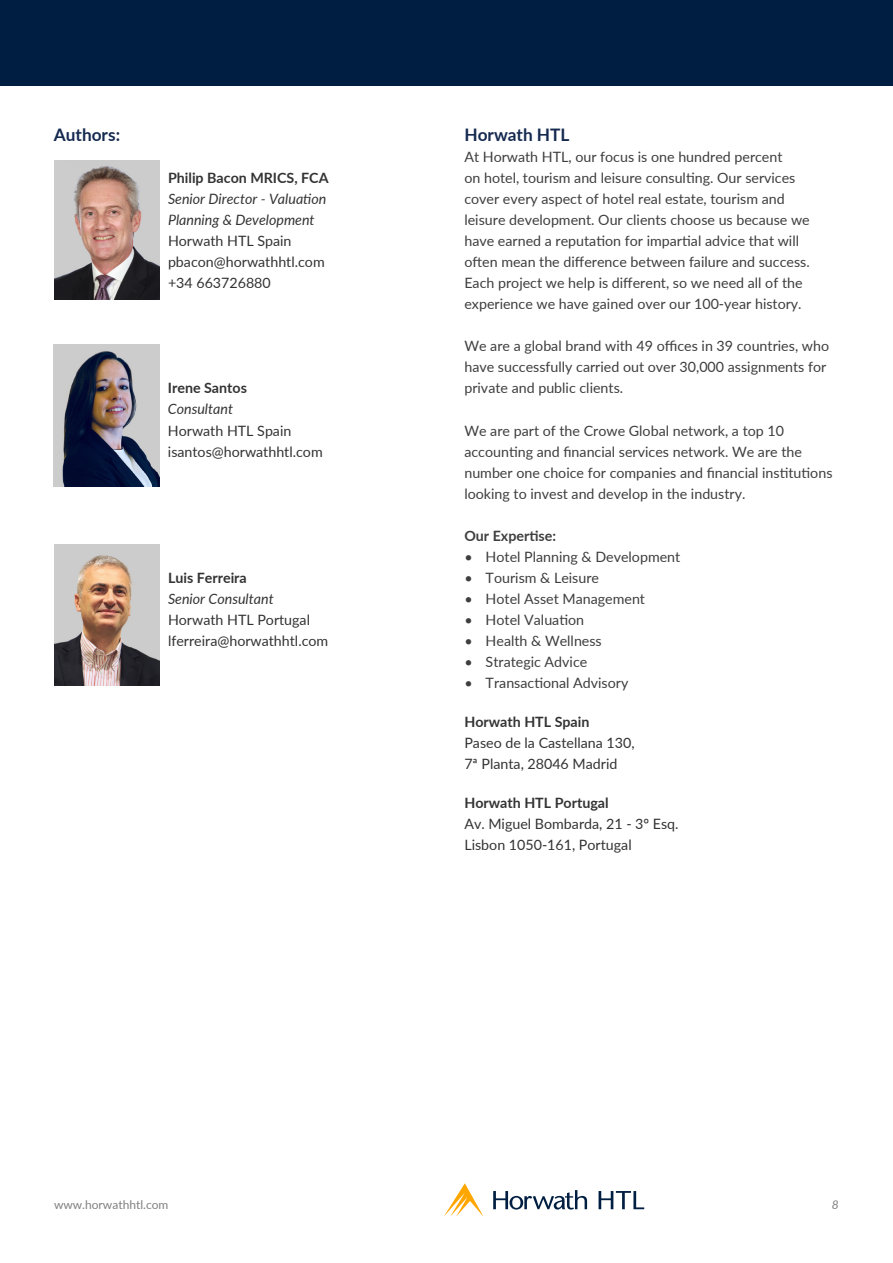
<style>
.page{position:relative;width:893px;height:1263px;background:#fff}
.page>*{position:absolute;margin:0;border:0;box-sizing:border-box;transform-origin:0 0}
.t1{font:700 17.25px "Lato";color:#162a50}
.t2{font:14.25px/21px "Lato";color:#3e3e3f}
.t3{font:14.25px "Lato";color:#333}
.t4{font:700 14.25px "Lato";color:#333}
.t5{font:italic 14.25px "Lato";color:#333}
.t6{font:700 14.25px "Lato";color:#3e3e3f}
.t7{font:12px "Lato";color:#808080}
.t8{font:italic 12px "Lato";color:#808080}
</style>
<div class="page">
<img style="left:54px;top:344px;width:105px;height:142px">
<div style="left:0;top:0;width:893px;height:85px;background:#001e41"></div>
<svg style="left:445px;top:1183px;width:38px;height:32px"></svg>
<svg style="left:493px;top:1190px;width:94px;height:19px"></svg>
<svg style="left:599px;top:1191px;width:45px;height:18px"></svg>
<img style="left:54px;top:160px;width:105px;height:140px">
<img style="left:54px;top:544px;width:105px;height:142px">
<p class="t1" style="left:54px;top:122px;width:68px">Authors:</p>
<p class="t4" style="left:168px;top:168px;width:162px">Philip Bacon MRICS, FCA</p>
<p class="t5" style="left:168px;top:189px;width:160px">Senior Director - Valuation</p>
<p class="t5" style="left:168px;top:210px;width:148px">Planning &amp; Development</p>
<p class="t3" style="left:168px;top:231px;width:125px">Horwath HTL Spain</p>
<p class="t3" style="left:168px;top:252px;width:158px">pbacon@horwathhtl.com</p>
<p class="t3" style="left:168px;top:273px;width:104px">+34 663726880</p>
<p class="t4" style="left:168px;top:378px;width:81px">Irene Santos</p>
<p class="t5" style="left:168px;top:399px;width:67px">Consultant</p>
<p class="t3" style="left:168px;top:420px;width:125px">Horwath HTL Spain</p>
<p class="t3" style="left:168px;top:441px;width:156px">isantos@horwathhtl.com</p>
<p class="t4" style="left:168px;top:567px;width:80px">Luis Ferreira</p>
<p class="t5" style="left:168px;top:588px;width:107px">Senior Consultant</p>
<p class="t3" style="left:168px;top:609px;width:144px">Horwath HTL Portugal</p>
<p class="t3" style="left:168px;top:630px;width:162px">lferreira@horwathhtl.com</p>
<p class="t1" style="left:464px;top:122px;width:107px">Horwath HTL</p>
<p class="t2" style="left:464px;top:146px;width:347px">At Horwath HTL, our focus is one hundred percent<br>on hotel, tourism and leisure consulting. Our services cover every aspect of hotel real estate, tourism and leisure development. Our clients choose us because we have earned a reputation for impartial advice that will often mean the difference between failure and success.<br>Each project we help is different, so we need all of the experience we have gained over our 100-year history.</p>
<p class="t2" style="left:464px;top:335px;width:366px">We are a global brand with 49 offices in 39 countries, who have successfully carried out over 30,000 assignments for private and public clients.</p>
<p class="t2" style="left:464px;top:419px;width:370px">We are part of the Crowe Global network, a top 10 accounting and financial services network. We are the number one choice for companies and financial institutions looking to invest and develop in the industry.</p>
<p class="t6" style="left:464px;top:525px;width:93px">Our Expertise:</p>
<p class="t2" style="left:464px;top:545px;width:217px">• Hotel Planning &amp; Development</p>
<p class="t2" style="left:464px;top:566px;width:136px">• Tourism &amp; Leisure</p>
<p class="t2" style="left:464px;top:587px;width:182px">• Hotel Asset Management</p>
<p class="t2" style="left:464px;top:608px;width:121px">• Hotel Valuation</p>
<p class="t2" style="left:464px;top:629px;width:139px">• Health &amp; Wellness</p>
<p class="t2" style="left:464px;top:650px;width:124px">• Strategic Advice</p>
<p class="t2" style="left:464px;top:671px;width:166px">• Transactional Advisory</p>
<p class="t4" style="left:464px;top:711px;width:127px">Horwath HTL Spain</p>
<p class="t3" style="left:464px;top:732px;width:172px">Paseo de la Castellana 130,</p>
<p class="t3" style="left:464px;top:753px;width:155px">7ª Planta, 28046 Madrid</p>
<p class="t4" style="left:464px;top:792px;width:146px">Horwath HTL Portugal</p>
<p class="t3" style="left:464px;top:813px;width:216px">Av. Miguel Bombarda, 21 - 3º Esq.</p>
<p class="t3" style="left:464px;top:834px;width:169px">Lisbon 1050-161, Portugal</p>
<p class="t7" style="left:54px;top:1196px;width:116px">www.horwathhtl.com</p>
<p class="t8" style="left:832px;top:1196px;width:8px">8</p>
</div>
